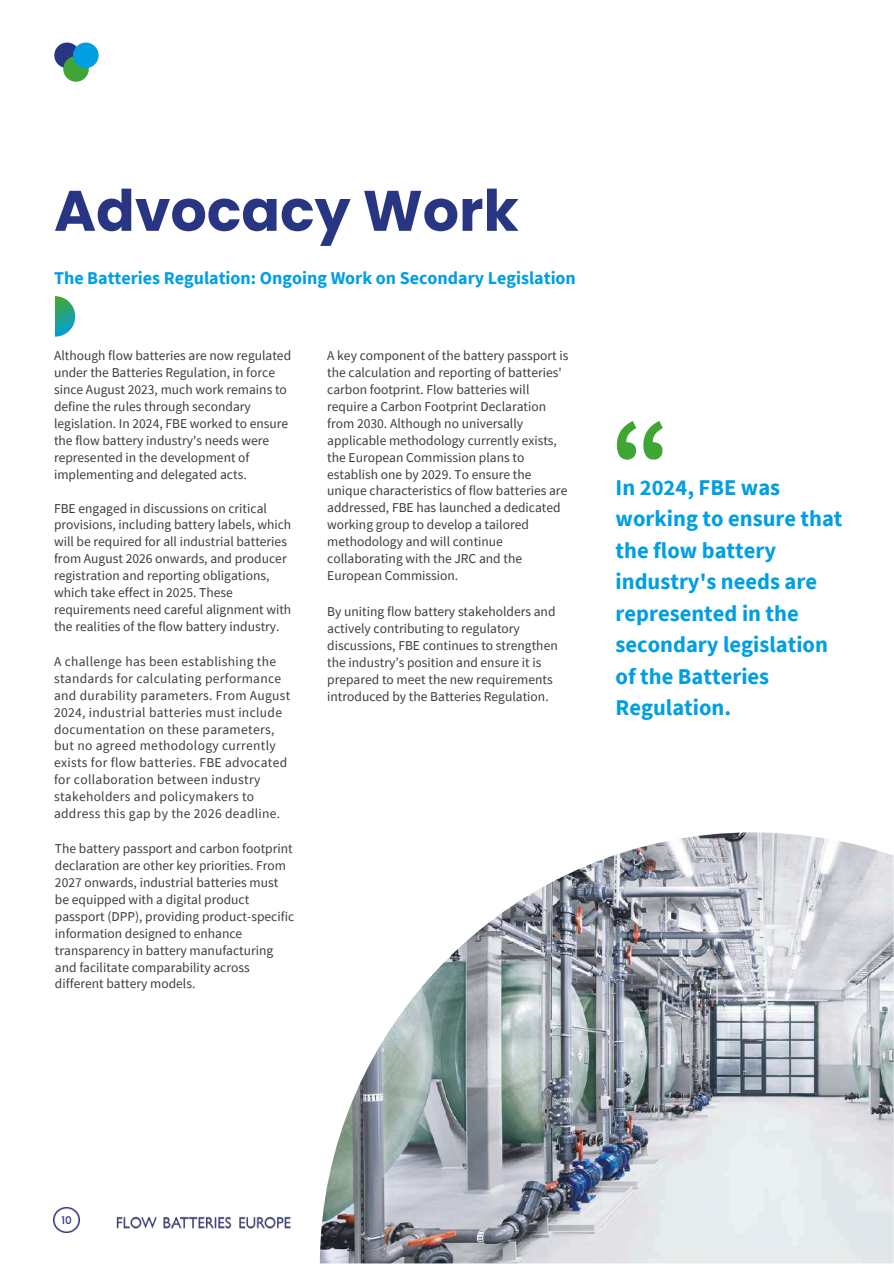
<style>
.page{position:relative;width:894px;height:1264px;background:#fff}
.page>*{position:absolute;margin:0;border:0;box-sizing:border-box;transform-origin:0 0}
.t1{font:700 112.05px "Source Sans Pro";color:#3fa535}
.t2{font:700 57px "Poppins";color:#283583}
.t3{font:700 22.5px/31.5px "Source Sans Pro";color:#009ee3}
.t4{font:700 18px "Source Sans Pro";color:#009fe3}
.t5{font:13.5px/16.8px "Source Sans Pro";color:#3c3c3b}
.t6{font:13.5px/16.8px "Source Sans Pro";letter-spacing:.025em;color:#3c3c3b}
.t7{font:500 10.5px "Poppins";color:#283583}
</style>
<div class="page">
<div style="left:54px;top:43px;width:26px;height:25px;background:#283583;border-radius:50%"></div>
<div style="left:63px;top:56px;width:26px;height:26px;background:#3fa535;border-radius:50%"></div>
<div style="left:73px;top:43px;width:26px;height:25px;background:#009fe3;border-radius:50%"></div>
<svg style="left:55px;top:296px;width:20px;height:41px"></svg>
<img style="left:320px;top:832px;width:573px;height:431px">
<img style="left:116px;top:1216px;width:175px;height:13px">
<img style="left:54px;top:1207px;width:26px;height:25px">
<h2 class="t2" style="left:54px;top:171px;width:466px">Advocacy Work</h2>
<h3 class="t4" style="left:54px;top:266px;width:523px">The Batteries Regulation: Ongoing Work on Secondary Legislation</h3>
<p class="t5" style="left:54px;top:347px;width:238px">Although flow batteries are now regulated under the Batteries Regulation, in force since August 2023, much work remains to define the rules through secondary legislation. In 2024, FBE worked to ensure the flow battery industry's needs were represented in the development of implementing and delegated acts.</p>
<p class="t5" style="left:54px;top:499px;width:239px">FBE engaged in discussions on critical provisions, including battery labels, which will be required for all industrial batteries from August 2026 onwards, and producer registration and reporting obligations, which take effect in 2025. These requirements need careful alignment with the realities of the flow battery industry.</p>
<p class="t6" style="left:54px;top:653px;width:238px">A challenge has been establishing the standards for calculating performance and durability parameters. From August 2024, industrial batteries must include documentation on these parameters, but no agreed methodology currently exists for flow batteries. FBE advocated for collaboration between industry stakeholders and policymakers to address this gap by the 2026 deadline.</p>
<p class="t5" style="left:55px;top:840px;width:241px">The battery passport and carbon footprint declaration are other key priorities. From 2027 onwards, industrial batteries must be equipped with a digital product passport (DPP), providing product-specific information designed to enhance transparency in battery manufacturing and facilitate comparability across different battery models.</p>
<p class="t5" style="left:327px;top:347px;width:243px">A key component of the battery passport is the calculation and reporting of batteries' carbon footprint. Flow batteries will require a Carbon Footprint Declaration from 2030. Although no universally applicable methodology currently exists, the European Commission plans to establish one by 2029. To ensure the unique characteristics of flow batteries are addressed, FBE has launched a dedicated working group to develop a tailored methodology and will continue collaborating with the JRC and the European Commission.</p>
<p class="t5" style="left:327px;top:603px;width:232px">By uniting flow battery stakeholders and actively contributing to regulatory discussions, FBE continues to strengthen the industry’s position and ensure it is prepared to meet the new requirements introduced by the Batteries Regulation.</p>
<h1 class="t1" style="left:610px;top:387px;width:62px">“</h1>
<h3 class="t3" style="left:615px;top:471px;width:228px">In 2024, FBE was working to ensure that the flow battery industry's needs are represented in the secondary legislation of the Batteries<br>Regulation.</h3>
<p class="t7" style="left:62px;top:1213px;width:12px">10</p>
</div>
